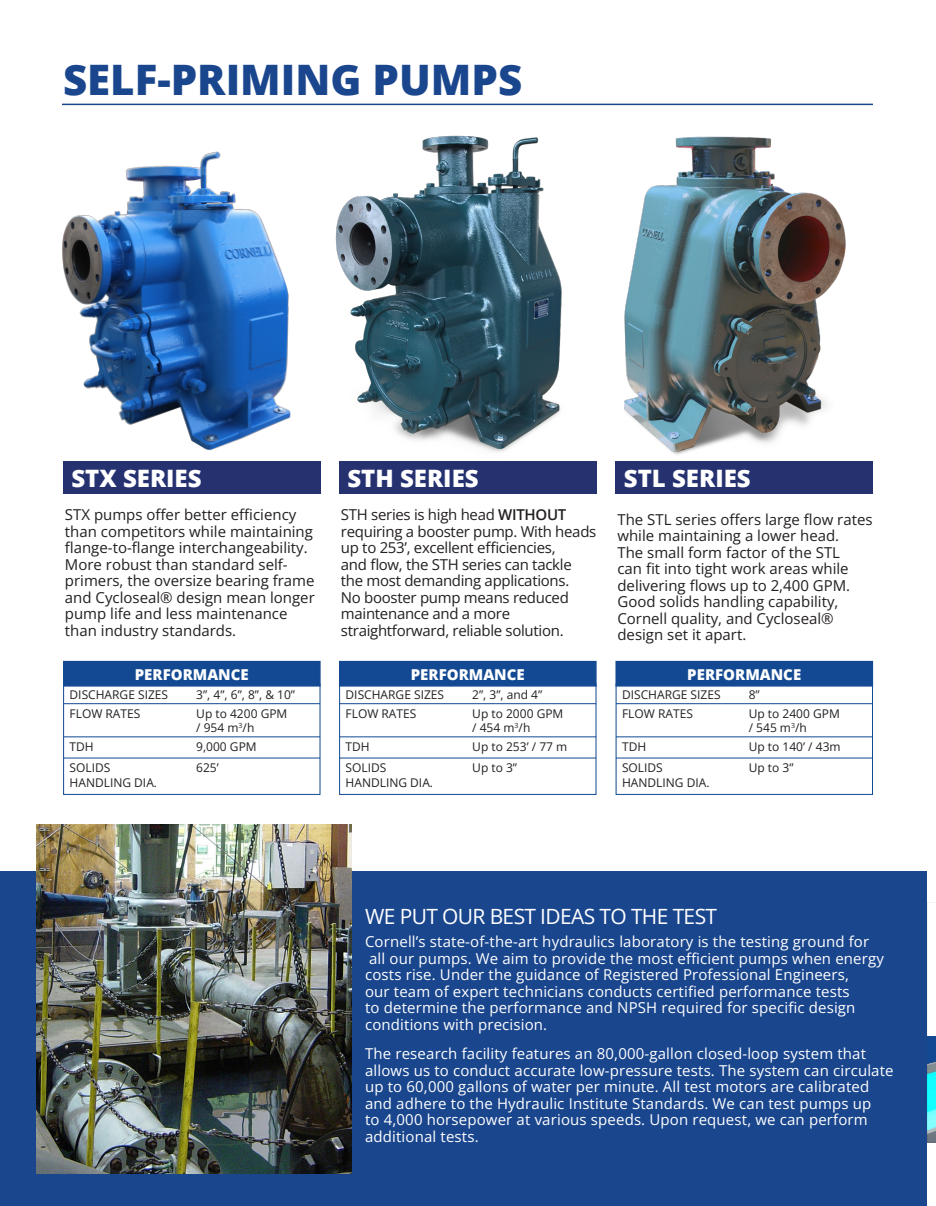
<style>
.page{position:relative;width:936px;height:1206px;background:#fff}
.page>*{position:absolute;margin:0;border:0;box-sizing:border-box;transform-origin:0 0}
._28pt_-_XBOLD_-_WHITE{font:800 42px "Open Sans";color:#1a468e}
.Pump_Paragraph_Heading_White{font:800 24px "Open Sans";color:#fff}
._14pt_-_BOLD_-_ALL_CAPS_-_BLACK{font:700 21px "Open Sans";letter-spacing:-.03em;color:#fff}
.Body{font:15px/16.5px "Open Sans";letter-spacing:.01em;color:#fff}
.t1{font:15px/16.5px "Open Sans";color:#231f20}
.t2{font:15px/16.5px "Open Sans";letter-spacing:-.02em;color:#231f20}
.Subheading_-_White{font:800 15px "Open Sans";color:#fff}
._8pt_-_BOLD_-_ALL_CAPS_-_BLACK{font:700 12px/14.4px "Open Sans";color:#231f20}
._8pt_-_REG_-_BLACK{font:12px/14.4px "Open Sans";color:#231f20}
._8pt_-_REG-_ALL_CAPS_-_BLACK{font:12px "Open Sans";color:#231f20}
.s1{font-weight:600}
</style>
<div class="page">
<hr style="left:62px;top:104px;width:811px;height:1px;background:#1a468e">
<img style="left:927px;top:902px;width:9px;height:241px">
<img style="left:624px;top:136px;width:222px;height:319px">
<img style="left:335px;top:135px;width:227px;height:317px">
<img style="left:62px;top:151px;width:229px;height:300px">
<div style="left:63px;top:684px;width:257px;height:111px;border:1px solid #124992"></div>
<div style="left:339px;top:684px;width:257px;height:111px;border:1px solid #124992"></div>
<div style="left:616px;top:684px;width:257px;height:111px;border:1px solid #124992"></div>
<div style="left:63px;top:661px;width:258px;height:26px;background:#124992;border:2px solid #124992"></div>
<div style="left:339px;top:661px;width:258px;height:26px;background:#124992;border:2px solid #124992"></div>
<div style="left:615px;top:661px;width:258px;height:26px;background:#124992;border:2px solid #124992"></div>
<hr style="left:63px;top:703px;width:257px;height:1px;background:#124992">
<hr style="left:339px;top:703px;width:257px;height:1px;background:#124992">
<hr style="left:616px;top:703px;width:257px;height:1px;background:#124992">
<hr style="left:63px;top:736px;width:257px;height:1px;background:#124992">
<hr style="left:339px;top:736px;width:257px;height:1px;background:#124992">
<hr style="left:616px;top:736px;width:257px;height:1px;background:#124992">
<hr style="left:63px;top:758px;width:257px;height:1px;background:#124992">
<hr style="left:339px;top:758px;width:257px;height:1px;background:#124992">
<hr style="left:616px;top:758px;width:257px;height:1px;background:#124992">
<div style="left:63px;top:461px;width:257px;height:32px;background:#263170"></div>
<div style="left:339px;top:461px;width:257px;height:32px;background:#263170"></div>
<div style="left:615px;top:461px;width:258px;height:32px;background:#263170"></div>
<div style="left:0;top:872px;width:927px;height:334px;background:#1a468e"></div>
<img style="left:36px;top:824px;width:316px;height:350px">
<p class="_28pt_-_XBOLD_-_WHITE" style="left:63px;top:48px;width:461px">SELF-PRIMING PUMPS</p>
<p class="Pump_Paragraph_Heading_White" style="left:71px;top:460px;width:132px">STX SERIES</p>
<p class="Pump_Paragraph_Heading_White" style="left:347px;top:460px;width:133px">STH SERIES</p>
<p class="Pump_Paragraph_Heading_White" style="left:624px;top:460px;width:128px">STL SERIES</p>
<p class="t1" style="left:65px;top:506px;width:251px">STX pumps offer better efficiency than competitors while maintaining flange-to-flange interchangeability.<br>More robust than standard self&shy;primers, the oversize bearing frame and Cycloseal® design mean longer pump life and less maintenance than industry standards.</p>
<p class="t2" style="left:341px;top:506px;width:257px">STH series is high head <span class="s1">WITHOUT </span>requiring a booster pump. With heads up to 253’, excellent efficiencies,<br>and flow, the STH series can tackle the most demanding applications.<br>No booster pump means reduced maintenance and a more straightforward, reliable solution.</p>
<p class="t1" style="left:617px;top:511px;width:257px">The STL series offers large flow rates while maintaining a lower head.<br>The small form factor of the STL<br>can fit into tight work areas while delivering flows up to 2,400 GPM.<br>Good solids handling capability,<br>Cornell quality, and Cycloseal® design set it apart.</p>
<p class="Subheading_-_White" style="left:135px;top:663px;width:115px">PERFORMANCE</p>
<p class="Subheading_-_White" style="left:411px;top:663px;width:115px">PERFORMANCE</p>
<p class="Subheading_-_White" style="left:687px;top:663px;width:115px">PERFORMANCE</p>
<p class="_8pt_-_BOLD_-_ALL_CAPS_-_BLACK" style="left:70px;top:688px;width:100px">DISCHARGE SIZES</p>
<p class="_8pt_-_BOLD_-_ALL_CAPS_-_BLACK" style="left:346px;top:688px;width:100px">DISCHARGE SIZES</p>
<p class="_8pt_-_BOLD_-_ALL_CAPS_-_BLACK" style="left:622px;top:688px;width:100px">DISCHARGE SIZES</p>
<p class="_8pt_-_BOLD_-_ALL_CAPS_-_BLACK" style="left:70px;top:706px;width:72px">FLOW RATES</p>
<p class="_8pt_-_BOLD_-_ALL_CAPS_-_BLACK" style="left:346px;top:706px;width:72px">FLOW RATES</p>
<p class="_8pt_-_BOLD_-_ALL_CAPS_-_BLACK" style="left:622px;top:706px;width:72px">FLOW RATES</p>
<p class="_8pt_-_BOLD_-_ALL_CAPS_-_BLACK" style="left:70px;top:739px;width:26px">TDH</p>
<p class="_8pt_-_BOLD_-_ALL_CAPS_-_BLACK" style="left:346px;top:739px;width:26px">TDH</p>
<p class="_8pt_-_BOLD_-_ALL_CAPS_-_BLACK" style="left:622px;top:739px;width:26px">TDH</p>
<p class="_8pt_-_BOLD_-_ALL_CAPS_-_BLACK" style="left:70px;top:761px;width:89px">SOLIDS<br>HANDLING DIA.</p>
<p class="_8pt_-_BOLD_-_ALL_CAPS_-_BLACK" style="left:346px;top:761px;width:89px">SOLIDS<br>HANDLING DIA.</p>
<p class="_8pt_-_BOLD_-_ALL_CAPS_-_BLACK" style="left:622px;top:761px;width:89px">SOLIDS<br>HANDLING DIA.</p>
<p class="_8pt_-_REG_-_BLACK" style="left:196px;top:688px;width:100px">3”, 4”, 6”, 8”, &amp; 10”</p>
<p class="_8pt_-_REG_-_BLACK" style="left:472px;top:688px;width:72px">2”, 3”, and 4”</p>
<p class="_8pt_-_REG_-_BLACK" style="left:749px;top:688px;width:13px">8”</p>
<p class="_8pt_-_REG_-_BLACK" style="left:196px;top:706px;width:93px">Up to 4200 GPM / 954 m<sup>3</sup>/h</p>
<p class="_8pt_-_REG_-_BLACK" style="left:472px;top:706px;width:93px">Up to 2000 GPM / 454 m<sup>3</sup>/h</p>
<p class="_8pt_-_REG_-_BLACK" style="left:749px;top:706px;width:93px">Up to 2400 GPM / 545 m<sup>3</sup>/h</p>
<p class="_8pt_-_REG-_ALL_CAPS_-_BLACK" style="left:196px;top:738px;width:62px">9,000 GPM</p>
<p class="_8pt_-_REG_-_BLACK" style="left:472px;top:739px;width:97px">Up to 253’ / 77 m</p>
<p class="_8pt_-_REG_-_BLACK" style="left:749px;top:739px;width:93px">Up to 140’ / 43m</p>
<p class="_8pt_-_REG-_ALL_CAPS_-_BLACK" style="left:196px;top:760px;width:24px">625’</p>
<p class="_8pt_-_REG_-_BLACK" style="left:472px;top:761px;width:46px">Up to 3”</p>
<p class="_8pt_-_REG_-_BLACK" style="left:749px;top:761px;width:46px">Up to 3”</p>
<p class="_14pt_-_BOLD_-_ALL_CAPS_-_BLACK" style="left:365px;top:902px;width:354px">WE PUT OUR BEST IDEAS TO THE TEST</p>
<p class="Body" style="left:365px;top:933px;width:520px">Cornell’s state-of-the-art hydraulics laboratory is the testing ground for all our pumps. We aim to provide the most efficient pumps when energy costs rise. Under the guidance of Registered Professional Engineers,<br>our team of expert technicians conducts certified performance tests<br>to determine the performance and NPSH required for specific design conditions with precision.</p>
<p class="Body" style="left:365px;top:1045px;width:530px">The research facility features an 80,000-gallon closed-loop system that allows us to conduct accurate low-pressure tests. The system can circulate up to 60,000 gallons of water per minute. All test motors are calibrated and adhere to the Hydraulic Institute Standards. We can test pumps up<br>to 4,000 horsepower at various speeds. Upon request, we can perform additional tests.</p>
</div>
